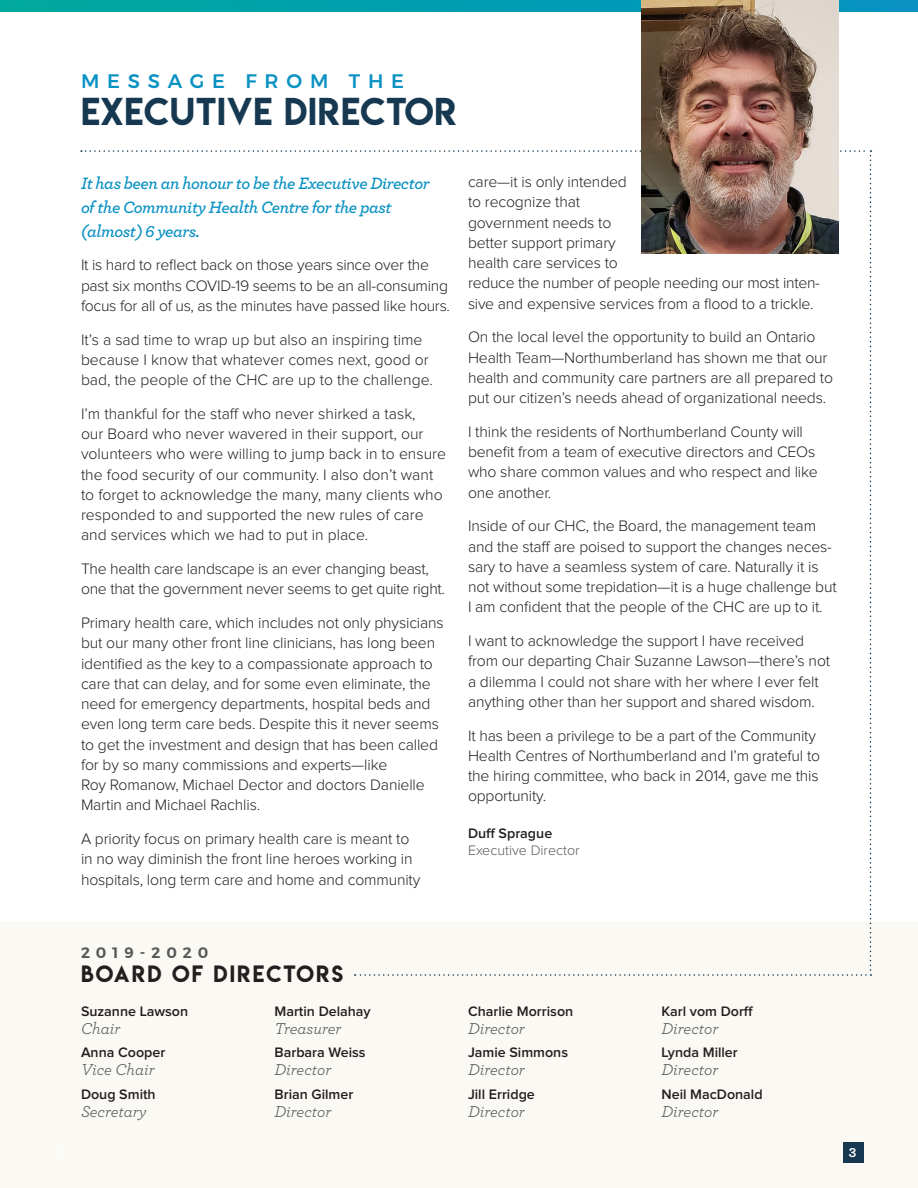
<style>
.page{position:relative;width:918px;height:1188px;background:#fff}
.page>*{position:absolute;margin:0;border:0;box-sizing:border-box;transform-origin:0 0}
.t1{font:34.5px "Lemon Milk";letter-spacing:.025em;color:#163951}
.t2{font:21px "Lemon Milk";letter-spacing:.1em;color:#231f20}
.t3{font:500 19.5px "Montserrat";letter-spacing:.4em;color:#0a92c3}
.t4{font:italic 600 17.25px/24px "Archer";letter-spacing:-.025em;color:#0a92c3}
.Description{font:italic 16.5px "Archer";color:#57585a}
.t5{font:300 15.75px/20.2px "Proxima Nova";letter-spacing:-.01em;color:#231f20}
.t6{font:600 15px "Montserrat";letter-spacing:.4em;color:#57585a}
.Name2{font:600 14.25px "Proxima Nova";color:#231f20}
.Description2{font:300 14.25px "Proxima Nova";color:#57585a}
.t7{font:700 13.5px "Archer";color:#fff}
</style>
<div class="page">
<div style="left:0;top:921px;width:918px;height:267px;background:#faf9f4"></div>
<div style="left:843px;top:1143px;width:20px;height:20px;background:#163951"></div>
<hr style="left:0;top:0;width:1px;height:796px;background:#163951">
<svg style="left:0;top:0;width:918px;height:12px;background:#019fad"></svg>
<img style="left:642px;top:0;width:196px;height:254px">
<p class="t3" style="left:81px;top:66px;width:325px">MESSAGE FROM THE</p>
<p class="t1" style="left:81px;top:87px;width:377px">EXECUTIVE DIRECTOR</p>
<p class="t4" style="left:81px;top:170px;width:350px">It has been an honour to be the Executive Director of the Community Health Centre for the past (almost) 6 years.</p>
<p class="t5" style="left:81px;top:256px;width:371px">It is hard to reflect back on those years since over the past six months COVID-19 seems to be an all-consuming focus for all of us, as the minutes have passed like hours.</p>
<p class="t5" style="left:81px;top:330px;width:353px">It’s a sad time to wrap up but also an inspiring time because I know that whatever comes next, good or bad, the people of the CHC are up to the challenge.</p>
<p class="t5" style="left:81px;top:404px;width:367px">I’m thankful for the staff who never shirked a task,<br>our Board who never wavered in their support, our volunteers who were willing to jump back in to ensure the food security of our community. I also don’t want to forget to acknowledge the many, many clients who responded to and supported the new rules of care and services which we had to put in place.</p>
<p class="t5" style="left:81px;top:559px;width:366px">The health care landscape is an ever changing beast, one that the government never seems to get quite right.</p>
<p class="t5" style="left:81px;top:613px;width:364px">Primary health care, which includes not only physicians but our many other front line clinicians, has long been identified as the key to a compassionate approach to care that can delay, and for some even eliminate, the need for emergency departments, hospital beds and even long term care beds. Despite this it never seems to get the investment and design that has been called for by so many commissions and experts—like<br>Roy Romanow, Michael Dector and doctors Danielle Martin and Michael Rachlis.</p>
<p class="t5" style="left:81px;top:829px;width:341px">A priority focus on primary health care is meant to in no way diminish the front line heroes working in hospitals, long term care and home and community</p>
<p class="t5" style="left:468px;top:172px;width:354px">care—it is only intended<br>to recognize that<br>government needs to<br>better support primary<br>health care services to<br>reduce the number of people needing our most inten&shy;sive and expensive services from a flood to a trickle.</p>
<p class="t5" style="left:468px;top:328px;width:367px">On the local level the opportunity to build an Ontario Health Team—Northumberland has shown me that our health and community care partners are all prepared to put our citizen’s needs ahead of organizational needs.</p>
<p class="t5" style="left:468px;top:422px;width:351px">I think the residents of Northumberland County will benefit from a team of executive directors and CEOs who share common values and who respect and like one another.</p>
<p class="t5" style="left:468px;top:517px;width:370px">Inside of our CHC, the Board, the management team and the staff are poised to support the changes neces&shy;sary to have a seamless system of care. Naturally it is not without some trepidation—it is a huge challenge but I am confident that the people of the CHC are up to it.</p>
<p class="t5" style="left:468px;top:631px;width:364px">I want to acknowledge the support I have received from our departing Chair Suzanne Lawson—there’s not a dilemma I could not share with her where I ever felt anything other than her support and shared wisdom.</p>
<p class="t5" style="left:468px;top:726px;width:354px">It has been a privilege to be a part of the Community Health Centres of Northumberland and I’m grateful to the hiring committee, who back in 2014, gave me this opportunity.</p>
<p class="Name2" style="left:468px;top:827px;width:86px">Duff Sprague</p>
<p class="Description2" style="left:468px;top:843px;width:113px">Executive Director</p>
<p class="t6" style="left:81px;top:941px;width:129px">2019-2020</p>
<p class="t2" style="left:81px;top:959px;width:264px">BOARD OF DIRECTORS</p>
<p class="Name2" style="left:81px;top:1005px;width:109px">Suzanne Lawson</p>
<p class="Description" style="left:81px;top:1017px;width:41px">Chair</p>
<p class="Name2" style="left:81px;top:1046px;width:86px">Anna Cooper</p>
<p class="Description" style="left:81px;top:1058px;width:75px">Vice Chair</p>
<p class="Name2" style="left:81px;top:1087px;width:76px">Doug Smith</p>
<p class="Description" style="left:81px;top:1099px;width:67px">Secretary</p>
<p class="Name2" style="left:274px;top:1005px;width:98px">Martin Delahay</p>
<p class="Description" style="left:274px;top:1017px;width:69px">Treasurer</p>
<p class="Name2" style="left:274px;top:1046px;width:93px">Barbara Weiss</p>
<p class="Description" style="left:274px;top:1058px;width:58px">Director</p>
<p class="Name2" style="left:274px;top:1087px;width:80px">Brian Gilmer</p>
<p class="Description" style="left:274px;top:1099px;width:58px">Director</p>
<p class="Name2" style="left:468px;top:1005px;width:107px">Charlie Morrison</p>
<p class="Description" style="left:468px;top:1017px;width:58px">Director</p>
<p class="Name2" style="left:468px;top:1046px;width:102px">Jamie Simmons</p>
<p class="Description" style="left:468px;top:1058px;width:58px">Director</p>
<p class="Name2" style="left:468px;top:1087px;width:68px">Jill Erridge</p>
<p class="Description" style="left:468px;top:1099px;width:58px">Director</p>
<p class="Name2" style="left:662px;top:1005px;width:94px">Karl vom Dorff</p>
<p class="Description" style="left:662px;top:1017px;width:58px">Director</p>
<p class="Name2" style="left:662px;top:1046px;width:78px">Lynda Miller</p>
<p class="Description" style="left:662px;top:1058px;width:58px">Director</p>
<p class="Name2" style="left:662px;top:1087px;width:103px">Neil MacDonald</p>
<p class="Description" style="left:662px;top:1099px;width:58px">Director</p>
<p class="t7" style="left:849px;top:1142px;width:9px">3</p>
</div>
